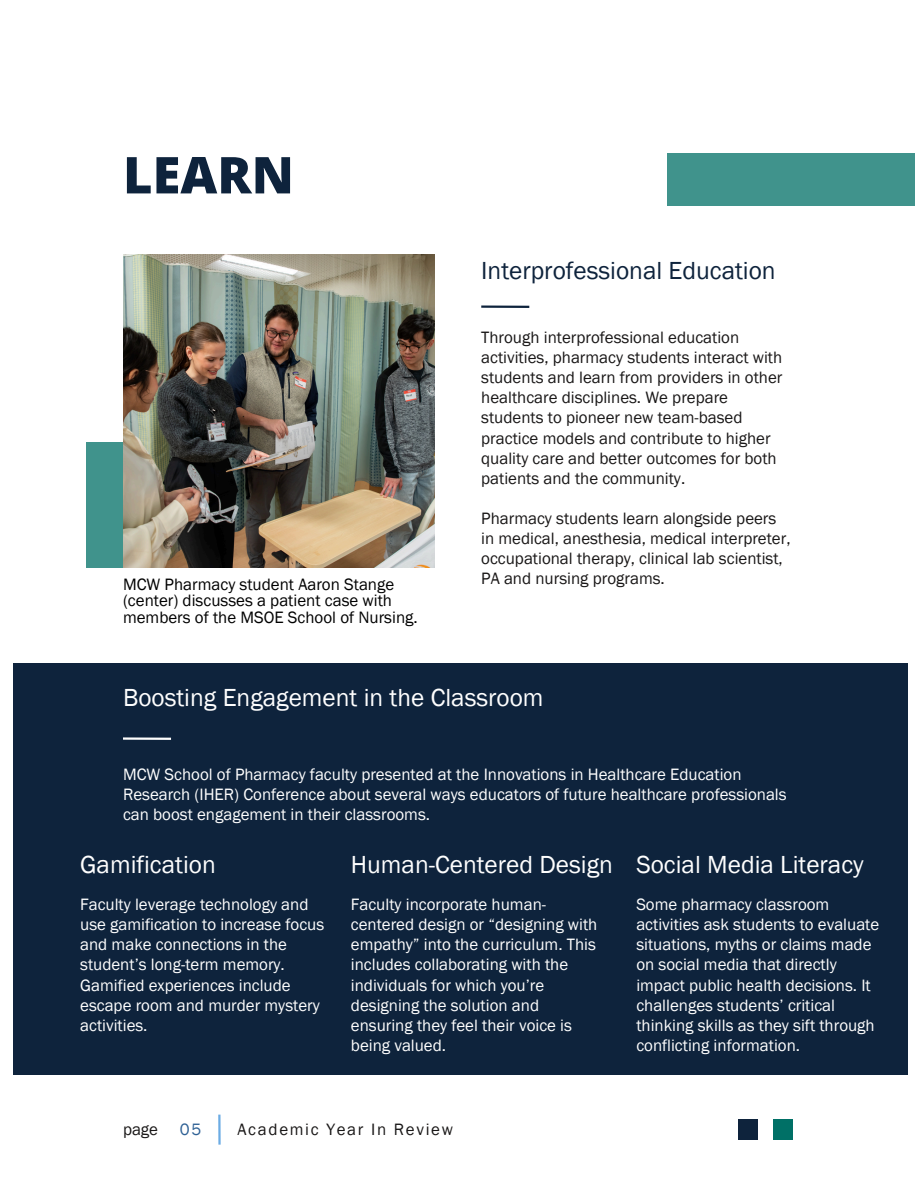
<style>
.page{position:relative;width:918px;height:1188px;background:#fff}
.page>*{position:absolute;margin:0;border:0;box-sizing:border-box;transform-origin:0 0}
.t1{font:800 50.85px "Open Sans";color:#0e233c}
.t2{font:25.35px "Franklin Gothic";color:#fefefe}
.t3{font:25.35px "Franklin Gothic";color:#0e233c}
.t4{font:16.95px/20.1px "Franklin Gothic";color:#fefefe}
.t5{font:16.95px/20.1px "Franklin Gothic";color:#191717}
.t6{font:16.95px/16.8px "Franklin Gothic";color:#000}
.t7{font:16.95px "Franklin Gothic";letter-spacing:.1em;color:#191717}
.t8{font:16.95px "Franklin Gothic";color:#2f6195}
</style>
<div class="page">
<hr style="left:218px;top:1115px;width:3px;height:30px;background:#6cace4">
<div style="left:738px;top:1120px;width:20px;height:20px;background:#0e233c"></div>
<div style="left:773px;top:1120px;width:20px;height:20px;background:#007066"></div>
<hr style="left:481px;top:306px;width:48px;height:2px;background:#0e233c">
<div style="left:14px;top:663px;width:893px;height:412px;background:#0e233c"></div>
<div style="left:668px;top:153px;width:247px;height:53px;background:#40938c"></div>
<div style="left:86px;top:442px;width:116px;height:126px;background:#40938c"></div>
<img style="left:123px;top:255px;width:312px;height:313px">
<hr style="left:123px;top:737px;width:48px;height:3px;background:#fefefe">
<p class="t1" style="left:123px;top:139px;width:172px">LEARN</p>
<p class="t6" style="left:123px;top:575px;width:296px">MCW Pharmacy student Aaron Stange (center) discusses a patient case with members of the MSOE School of Nursing.</p>
<p class="t3" style="left:481px;top:255px;width:296px">Interprofessional Education</p>
<h2 class="t5" style="left:481px;top:327px;width:303px">Through interprofessional education activities, pharmacy students interact with students and learn from providers in other healthcare disciplines. We prepare students to pioneer new team-based practice models and contribute to higher quality care and better outcomes for both patients and the community.</h2>
<p class="t5" style="left:481px;top:508px;width:311px">Pharmacy students learn alongside peers in medical, anesthesia, medical interpreter, occupational therapy, clinical lab scientist, PA and nursing programs.</p>
<h2 class="t2" style="left:123px;top:683px;width:422px">Boosting Engagement in the Classroom</h2>
<h2 class="t4" style="left:123px;top:764px;width:665px">MCW School of Pharmacy faculty presented at the Innovations in Healthcare Education<br>Research (IHER) Conference about several ways educators of future healthcare professionals can boost engagement in their classrooms.</h2>
<h2 class="t2" style="left:80px;top:850px;width:137px">Gamification</h2>
<p class="t4" style="left:80px;top:894px;width:246px">Faculty leverage technology and use gamification to increase focus and make connections in the student’s long-term memory.<br>Gamified experiences include escape room and murder mystery activities.</p>
<p class="t2" style="left:351px;top:850px;width:263px">Human-Centered Design</p>
<p class="t4" style="left:351px;top:894px;width:248px">Faculty incorporate human&shy;centered design or “designing with empathy” into the curriculum. This includes collaborating with the individuals for which you’re designing the solution and ensuring they feel their voice is being valued.</p>
<p class="t2" style="left:636px;top:850px;width:229px">Social Media Literacy</p>
<p class="t4" style="left:636px;top:894px;width:244px">Some pharmacy classroom activities ask students to evaluate situations, myths or claims made on social media that directly impact public health decisions. It challenges students’ critical thinking skills as they sift through conflicting information.</p>
<p class="t5" style="left:123px;top:1119px;width:37px">page</p>
<p class="t8" style="left:180px;top:1119px;width:23px">05</p>
<h2 class="t7" style="left:238px;top:1119px;width:217px">Academic Year In Review</h2>
</div>
